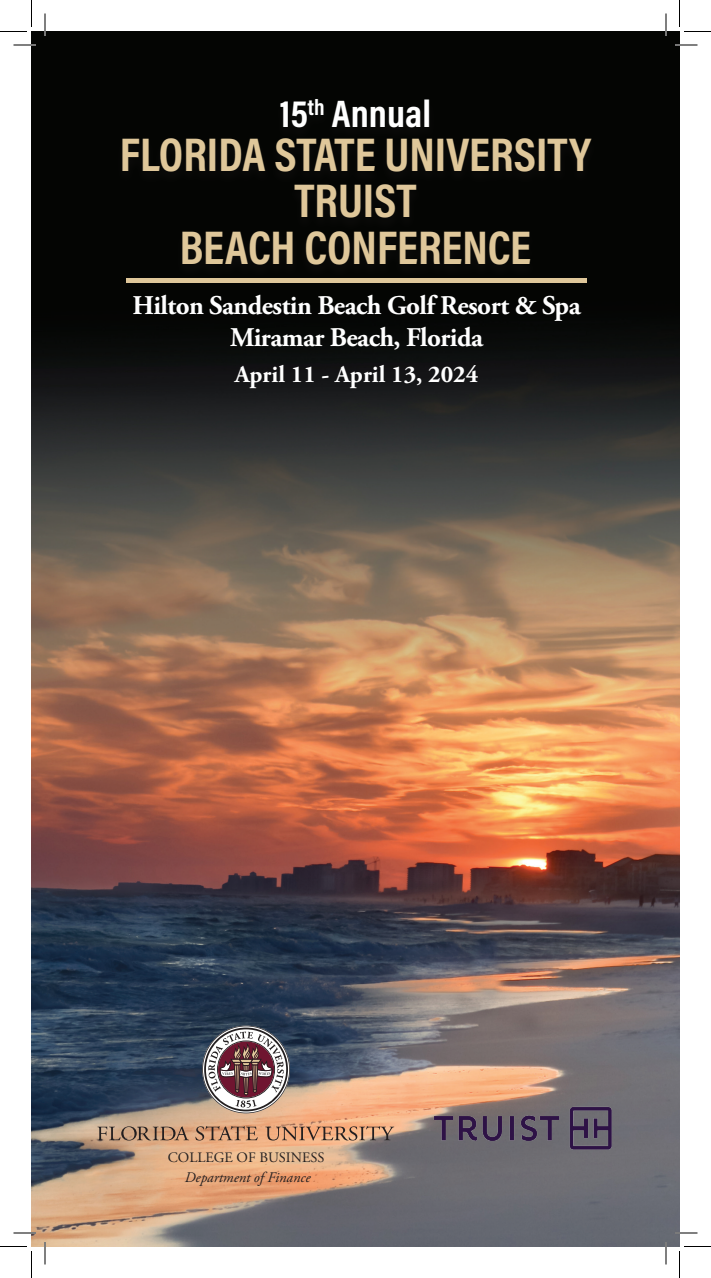
<style>
.page{position:relative;width:711px;height:1278px;background:#fff}
.page>*{position:absolute;margin:0;border:0;box-sizing:border-box;transform-origin:0 0}
.t1{font:700 47.7px/46.5px "Acumin Pro Cond";color:#dfc79a;text-align:center}
.t2{font:700 38.7px "Acumin Pro Cond";color:#fff}
.t3{font:700 27px/32.4px "Adobe Garamond Pro";letter-spacing:-.02em;color:#fff;text-align:center}
.t4{font:700 24px "Adobe Garamond Pro";color:#fff}
.t5{font:italic 14.7px "Adobe Garamond Pro";color:#231f20}
.t6{font:14.4px "Adobe Garamond Pro";color:#231f20}
</style>
<div class="page">
<img style="left:32px;top:32px;width:648px;height:1214px">
<div style="left:115px;top:97px;width:484px;height:182px;background:#040503"></div>
<div style="left:127px;top:278px;width:460px;height:5px;background:#dfc79a"></div>
<svg style="left:97px;top:1126px;width:92px;height:15px"></svg>
<svg style="left:195px;top:1126px;width:63px;height:15px"></svg>
<svg style="left:265px;top:1126px;width:129px;height:15px"></svg>
<svg style="left:202px;top:1026px;width:88px;height:87px"></svg>
<img style="left:434px;top:1104px;width:178px;height:49px">
<hr style="left:14px;top:44px;width:22px;height:2px;background:#fff">
<hr style="left:675px;top:44px;width:23px;height:2px;background:#fff">
<hr style="left:14px;top:1232px;width:22px;height:2px;background:#fff">
<hr style="left:675px;top:1232px;width:23px;height:2px;background:#fff">
<hr style="left:44px;top:14px;width:2px;height:22px;background:#fff">
<hr style="left:44px;top:1242px;width:2px;height:22px;background:#fff">
<hr style="left:665px;top:14px;width:2px;height:22px;background:#fff">
<hr style="left:665px;top:1242px;width:2px;height:22px;background:#fff">
<svg style="left:14px;top:45px;width:22px;height:1px"></svg>
<svg style="left:675px;top:45px;width:23px;height:1px"></svg>
<svg style="left:14px;top:1233px;width:22px;height:1px"></svg>
<svg style="left:675px;top:1233px;width:23px;height:1px"></svg>
<svg style="left:45px;top:14px;width:1px;height:22px"></svg>
<svg style="left:45px;top:1242px;width:1px;height:22px"></svg>
<svg style="left:666px;top:14px;width:1px;height:22px"></svg>
<svg style="left:666px;top:1242px;width:1px;height:22px"></svg>
<svg style="left:0;top:0;width:32px;height:32px"></svg>
<svg style="left:0;top:1246px;width:32px;height:32px"></svg>
<svg style="left:679px;top:0;width:32px;height:32px"></svg>
<svg style="left:679px;top:1246px;width:32px;height:32px"></svg>
<h2 class="t2" style="left:280px;top:89px;width:153px">15<sup>th</sup> Annual</h2>
<h1 class="t1" style="left:120px;top:130px;width:473px">FLORIDA STATE UNIVERSITY<br>TRUIST<br>BEACH CONFERENCE</h1>
<p class="t3" style="left:132px;top:289px;width:450px">Hilton Sandestin Beach Golf Resort &amp; Spa<br>Miramar Beach, Florida</p>
<p class="t4" style="left:235px;top:360px;width:245px">April 11 - April 13, 2024</p>
<p class="t6" style="left:168px;top:1149px;width:158px">COLLEGE OF BUSINESS</p>
<p class="t5" style="left:185px;top:1168px;width:127px">Department of Finance</p>
</div>
